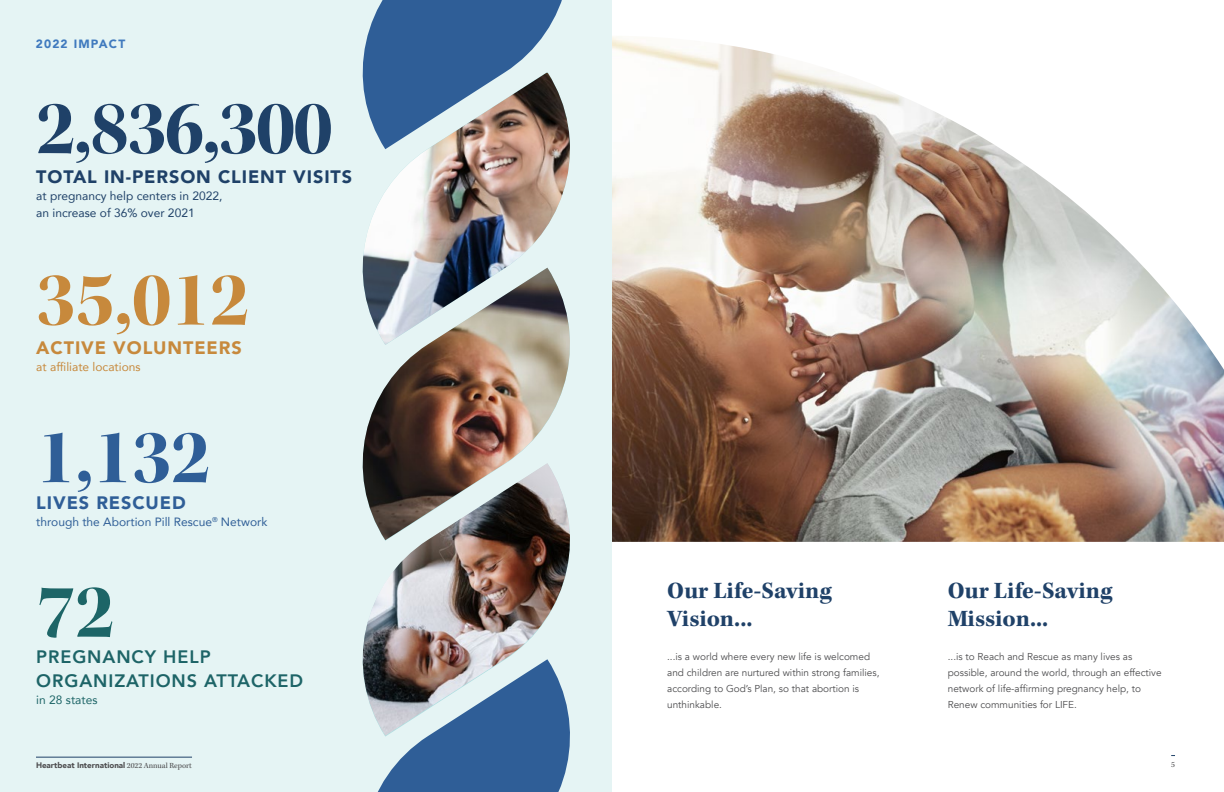
<style>
.page{position:relative;width:1224px;height:792px;background:#fff}
.page>*{position:absolute;margin:0;border:0;box-sizing:border-box;transform-origin:0 0}
.t1{font:78px "Kepler Std Bold Disp";letter-spacing:-.02em;color:#1f4168}
.t2{font:78px "Kepler Std Bold Disp";color:#c7893c}
.t3{font:78px "Kepler Std Bold Disp";color:#2f5e97}
.t4{font:78px "Kepler Std Bold Disp";color:#1d6567}
.t5{font:700 24px/28px "Kepler Std";color:#1f4168}
.t6{font:800 18px/24px "Avenir";letter-spacing:.05em;color:#1d6467}
.t7{font:900 18px "Avenir";letter-spacing:.05em;color:#1f4168}
.t8{font:900 18px "Avenir";letter-spacing:.05em;color:#c7893c}
.t9{font:900 18px "Avenir";letter-spacing:.05em;color:#2f5e97}
.t10{font:12px/17px "Avenir";color:#1f4168}
.t11{font:12px "Avenir";color:#2f5e97}
.t12{font:12px "Avenir";color:#c7893c}
.t13{font:900 12px "Avenir";letter-spacing:.1em;color:#407abe}
.t14{font:12px "Avenir";color:#1d6567}
.t15{font:10px/16px "Avenir";color:#4d4d4f}
.t16{font:900 8px "Avenir";color:#4d4d4f}
.t17{font:8px "Kepler Std";color:#4d4d4f}
.s1{font-family:"Kepler Std";font-weight:400}
</style>
<div class="page">
<div style="left:0;top:0;width:612px;height:792px;background:#e5f4f4"></div>
<svg style="left:362px;top:0;width:200px;height:72px;background:#4973a4"></svg>
<svg style="left:377px;top:736px;width:193px;height:56px;background:#4671a3"></svg>
<img style="left:362px;top:73px;width:208px;height:195px">
<img style="left:362px;top:268px;width:208px;height:195px">
<img style="left:362px;top:463px;width:208px;height:273px">
<img style="left:612px;top:36px;width:612px;height:506px">
<hr style="left:36px;top:757px;width:156px;height:1px;background:#1f4168">
<p class="t13" style="left:36px;top:33px;width:91px">2022 IMPACT</p>
<h1 class="t1" style="left:36px;top:84px;width:298px">2,836,300</h1>
<h3 class="t7" style="left:36px;top:161px;width:317px">TOTAL IN-PERSON CLIENT VISITS</h3>
<p class="t10" style="left:36px;top:187px;width:188px">at pregnancy help centers in 2022, an increase of 36% over 2021</p>
<h1 class="t2" style="left:36px;top:255px;width:214px">35,012</h1>
<h3 class="t8" style="left:36px;top:332px;width:207px">ACTIVE VOLUNTEERS</h3>
<p class="t12" style="left:36px;top:357px;width:106px">at affiliate locations</p>
<h1 class="t3" style="left:36px;top:413px;width:175px">1,132</h1>
<h3 class="t9" style="left:36px;top:487px;width:151px">LIVES RESCUED</h3>
<p class="t11" style="left:36px;top:512px;width:233px">through the Abortion Pill Rescue<sup>®</sup> Network</p>
<h1 class="t4" style="left:36px;top:568px;width:79px">72</h1>
<h3 class="t6" style="left:36px;top:644px;width:268px">PREGNANCY HELP<br>ORGANIZATIONS ATTACKED</h3>
<p class="t14" style="left:36px;top:690px;width:63px">in 28 states</p>
<h2 class="t5" style="left:667px;top:578px;width:166px">Our Life-Saving<br>Vision...</h2>
<p class="t15" style="left:667px;top:649px;width:214px">...is a world where every new life is welcomed and children are nurtured within strong families, according to God’s Plan, so that abortion is unthinkable.</p>
<h2 class="t5" style="left:948px;top:578px;width:166px">Our Life-Saving<br>Mission...</h2>
<p class="t15" style="left:948px;top:649px;width:215px">...is to Reach and Rescue as many lives as possible, around the world, through an effective network of life-affirming pregnancy help, to Renew communities for LIFE.</p>
<p class="t16" style="left:36px;top:759px;width:158px">Heartbeat International <span class="s1">2022 Annual Report</span></p>
<p class="t17" style="left:1171px;top:760px;width:5px">5</p>
</div>
